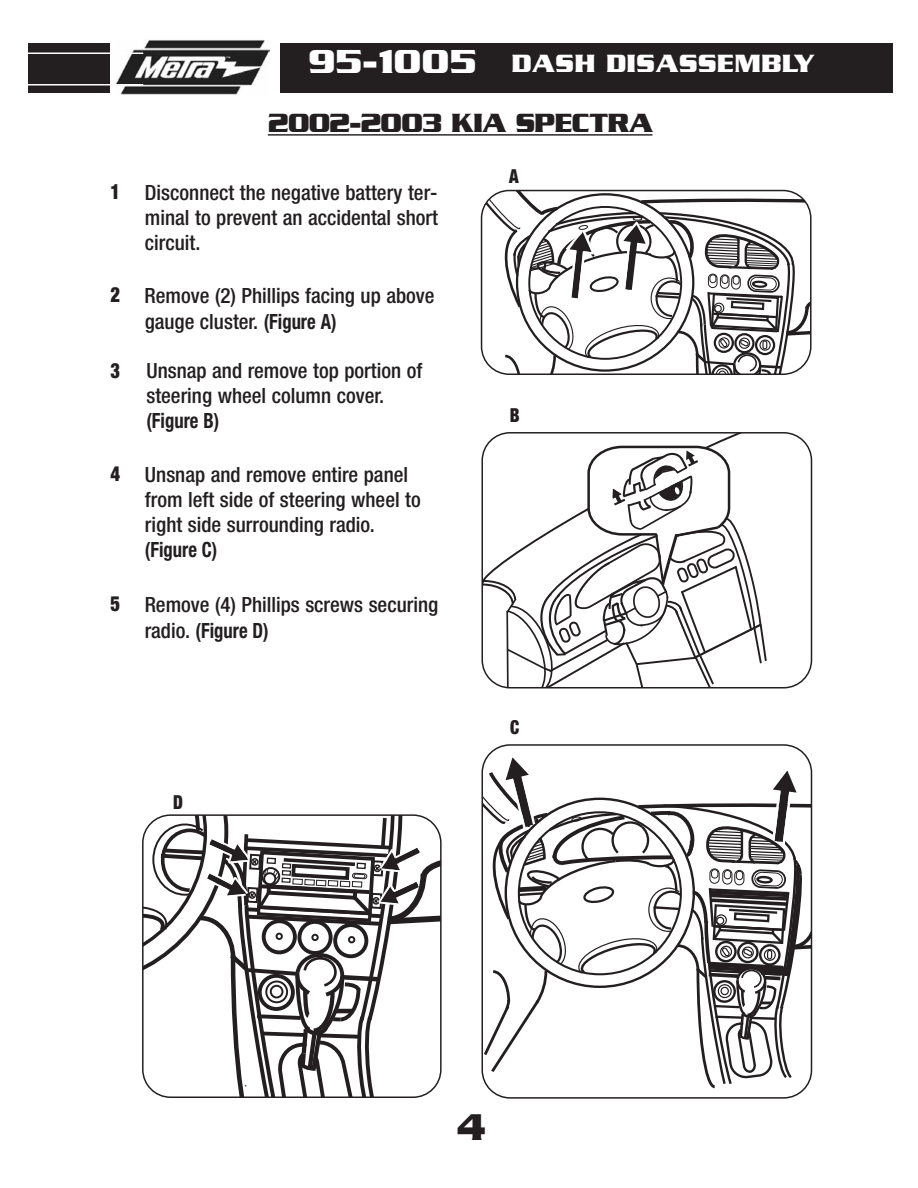
<style>
.page{position:relative;width:918px;height:1188px;background:#fff}
.page>*{position:absolute;margin:0;border:0;box-sizing:border-box;transform-origin:0 0}
.t1{font:700 40.2px "Serpentine ICG";color:#231f20;scale:.87 1}
.t2{font:700 36px "Serpentine ICG";color:#fff}
.t3{font:700 28.5px "Serpentine ICG";letter-spacing:-.045em;color:#231f20}
.t4{font:700 27px "Serpentine ICG";color:#fff}
.t5{font:500 condensed 21px/25.2px "Helvetica Neue";color:#231f20}
.t6{font:700 condensed 21px "Helvetica Neue";color:#231f20;scale:.89 1}
.t7{font:900 condensed 21px "Helvetica Neue";color:#231f20;scale:.89 1}
.t8{font:900 condensed 19.35px "Helvetica Neue";color:#231f20;scale:.89 1}
.s1{font-weight:700}
</style>
<div class="page">
<div style="left:28px;top:44px;width:865px;height:49px;background:#231f20"></div>
<hr style="left:268px;top:134px;width:384px;height:2px;background:#231f20">
<div style="left:110px;top:24px;width:170px;height:88px;background:#fff"></div>
<img style="left:115px;top:40px;width:154px;height:55px">
<hr style="left:12px;top:52px;width:131px;height:2px;background:#fff">
<hr style="left:12px;top:84px;width:131px;height:2px;background:#fff">
<svg style="left:481px;top:190px;width:331px;height:185px"></svg>
<svg style="left:482px;top:432px;width:330px;height:256px"></svg>
<svg style="left:482px;top:744px;width:330px;height:355px"></svg>
<svg style="left:142px;top:814px;width:300px;height:284px"></svg>
<h2 class="t2" style="left:308px;top:41px;width:170px">95-1005</h2>
<p class="t4" style="left:511px;top:48px;width:305px">DASH DISASSEMBLY</p>
<h3 class="t3" style="left:268px;top:106px;width:387px">2002-2003 KIA SPECTRA</h3>
<p class="t7" style="left:110px;top:179px;width:12px">1</p>
<p class="t5" style="left:145px;top:179px;width:295px;text-align:justify">Disconnect the negative battery ter&shy;minal to prevent an accidental short circuit.</p>
<p class="t8" style="left:509px;top:164px;width:12px">A</p>
<p class="t7" style="left:110px;top:282px;width:12px">2</p>
<p class="t5" style="left:145px;top:283px;width:291px">Remove (2) Phillips facing up above gauge cluster. <span class="s1">(Figure A)</span></p>
<p class="t7" style="left:110px;top:357px;width:12px">3</p>
<p class="t5" style="left:146px;top:358px;width:277px">Unsnap and remove top portion of steering wheel column cover.</p>
<p class="t6" style="left:146px;top:408px;width:83px">(Figure B)</p>
<p class="t8" style="left:510px;top:403px;width:13px">B</p>
<p class="t7" style="left:111px;top:461px;width:12px">4</p>
<p class="t5" style="left:145px;top:461px;width:277px">Unsnap and remove entire panel from left side of steering wheel to right side surrounding radio.</p>
<p class="t6" style="left:145px;top:537px;width:83px">(Figure C)</p>
<p class="t7" style="left:110px;top:591px;width:12px">5</p>
<p class="t5" style="left:145px;top:592px;width:295px">Remove (4) Phillips screws securing radio. <span class="s1">(Figure D)</span></p>
<p class="t8" style="left:173px;top:790px;width:13px">D</p>
<p class="t8" style="left:510px;top:715px;width:12px">C</p>
<h1 class="t1" style="left:456px;top:1104px;width:36px">4</h1>
</div>
